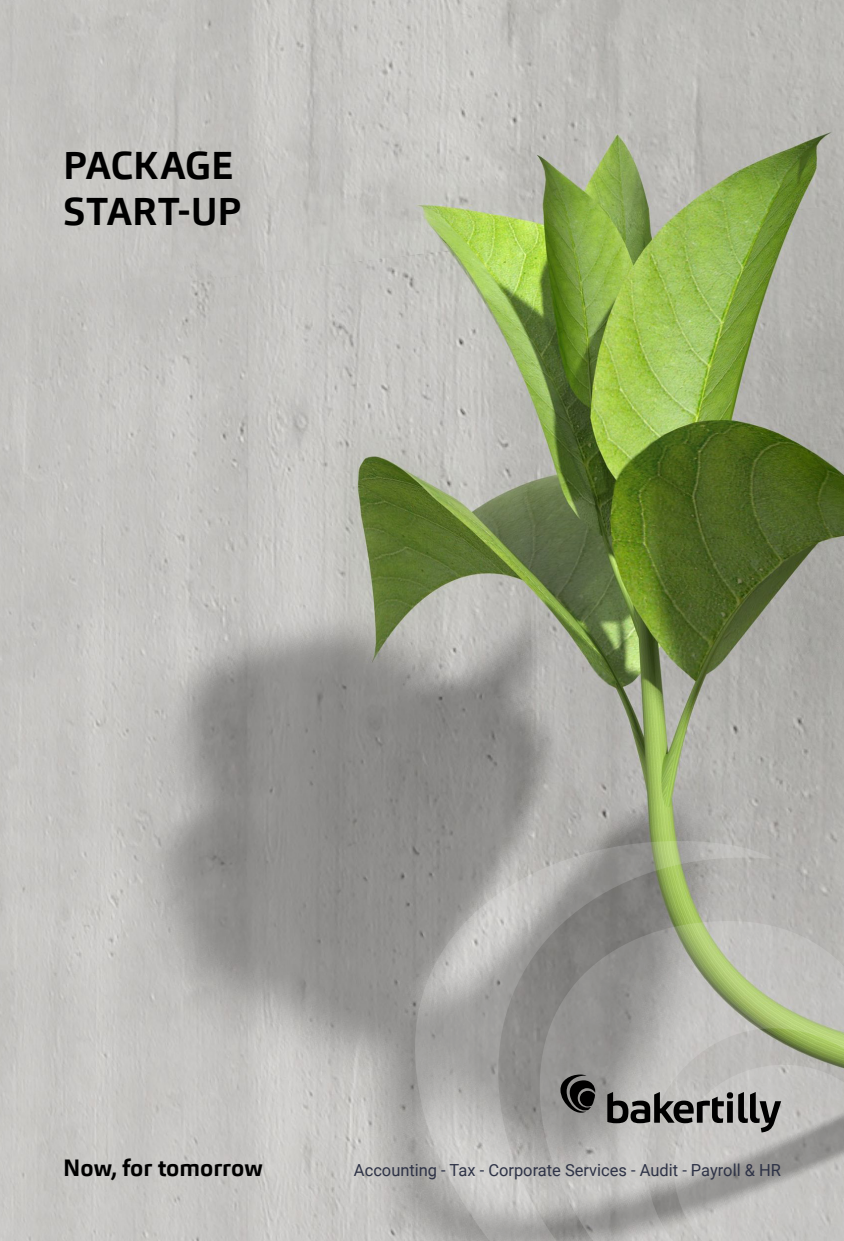
<style>
.page{position:relative;width:844px;height:1241px;background:#fff}
.page>*{position:absolute;margin:0;border:0;box-sizing:border-box;transform-origin:0 0}
.t1{font:700 38.5px/46.2px "Carnac";letter-spacing:-.005em;color:#000}
.t2{font:700 23.45px "Carnac";color:#000}
.t3{font:16.62px "Roboto";color:#2e3347}
</style>
<div class="page">
<img style="left:0;top:0;width:843px;height:1240px">
<svg style="left:414px;top:837px;width:429px;height:403px;background:#aaaba5"></svg>
<svg style="left:607px;top:1091px;width:174px;height:41px;background:#807f7e"></svg>
<svg style="left:560px;top:1074px;width:35px;height:38px"></svg>
<h1 class="t1" style="left:63px;top:143px;width:180px">PACKAGE<br>START-UP</h1>
<h2 class="t2" style="left:63px;top:1152px;width:201px">Now, for tomorrow</h2>
<p class="t3" style="left:354px;top:1158px;width:428px">Accounting - Tax - Corporate Services - Audit - Payroll &amp; HR</p>
</div>
